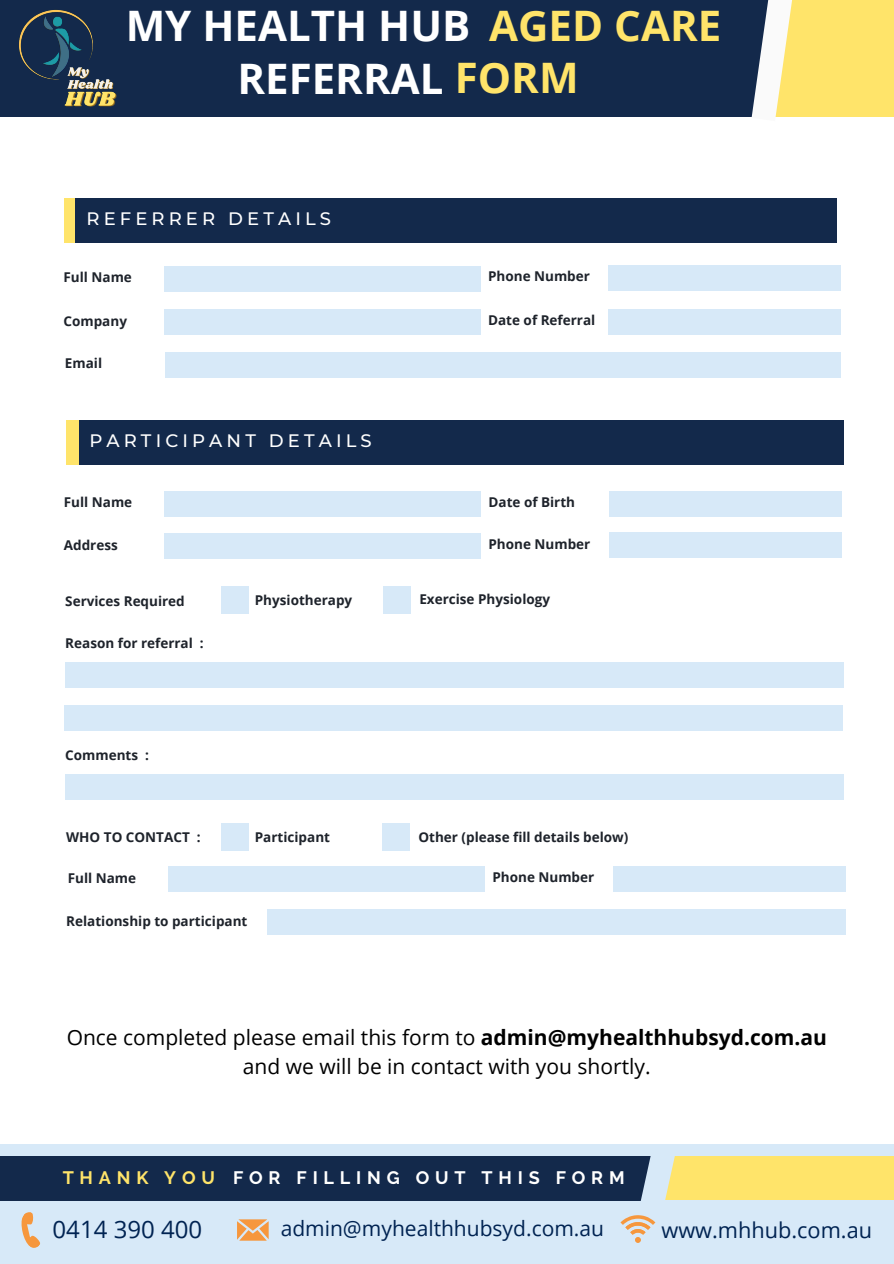
<style>
.page{position:relative;width:894px;height:1264px;background:#fff}
.page>*{position:absolute;margin:0;border:0;box-sizing:border-box;transform-origin:0 0}
.t1{font:700 42px "Open Sans";color:#fff}
.t2{font:24px "Open Sans";color:#002352}
.t3{font:21.75px "Open Sans";color:#002352}
.t4{font:21px/29.2px "Open Sans";color:#000;text-align:center}
.t5{font:21px "Open Sans";color:#002352}
.t6{font:500 18px "Montserrat";letter-spacing:.23em;color:#fff}
.t7{font:700 18px "Raleway";letter-spacing:.32em;color:#fff}
.t8{font:700 18px "Raleway";letter-spacing:.32em;color:#ffe46a}
.t9{font:700 13.5px "Open Sans";color:#1e232b}
.s1{color:#ffe46a}
.s2{font-weight:700}
</style>
<div class="page">
<div style="left:0;top:0;width:774px;height:117px;background:#13294b"></div>
<div style="left:0;top:1143px;width:893px;height:120px;background:#d7e9f8"></div>
<div style="left:0;top:1155px;width:656px;height:45px;background:#13294b"></div>
<div style="left:653px;top:1155px;width:240px;height:44px;background:#ffe46a"></div>
<div style="left:774px;top:0;width:119px;height:117px;background:#ffe46a"></div>
<svg style="left:751px;top:0;width:41px;height:117px"></svg>
<img style="left:19px;top:10px;width:98px;height:97px">
<div style="left:63px;top:198px;width:18px;height:44px;background:#ffe46a"></div>
<div style="left:76px;top:198px;width:760px;height:44px;background:#13294b"></div>
<div style="left:164px;top:266px;width:316px;height:25px;background:#d7e9f8"></div>
<div style="left:608px;top:265px;width:232px;height:26px;background:#d7e9f8"></div>
<div style="left:164px;top:309px;width:316px;height:26px;background:#d7e9f8"></div>
<div style="left:608px;top:309px;width:232px;height:25px;background:#d7e9f8"></div>
<div style="left:165px;top:352px;width:675px;height:25px;background:#d7e9f8"></div>
<div style="left:164px;top:491px;width:317px;height:25px;background:#d7e9f8"></div>
<div style="left:66px;top:420px;width:30px;height:44px;background:#ffe46a"></div>
<div style="left:79px;top:420px;width:764px;height:44px;background:#13294b"></div>
<div style="left:608px;top:491px;width:233px;height:25px;background:#d7e9f8"></div>
<div style="left:164px;top:533px;width:317px;height:26px;background:#d7e9f8"></div>
<div style="left:608px;top:532px;width:233px;height:26px;background:#d7e9f8"></div>
<div style="left:383px;top:586px;width:28px;height:27px;background:#d7e9f8"></div>
<div style="left:221px;top:586px;width:28px;height:28px;background:#d7e9f8"></div>
<div style="left:65px;top:662px;width:779px;height:26px;background:#d7e9f8"></div>
<div style="left:64px;top:705px;width:778px;height:25px;background:#d7e9f8"></div>
<div style="left:65px;top:774px;width:779px;height:25px;background:#d7e9f8"></div>
<div style="left:168px;top:866px;width:317px;height:26px;background:#d7e9f8"></div>
<div style="left:612px;top:865px;width:233px;height:26px;background:#d7e9f8"></div>
<div style="left:267px;top:909px;width:578px;height:25px;background:#d7e9f8"></div>
<svg style="left:237px;top:1219px;width:31px;height:21px"></svg>
<svg style="left:21px;top:1212px;width:20px;height:36px"></svg>
<svg style="left:620px;top:1143px;width:71px;height:99px"></svg>
<div style="left:382px;top:823px;width:28px;height:27px;background:#d7e9f8"></div>
<div style="left:221px;top:823px;width:28px;height:27px;background:#d7e9f8"></div>
<p class="t1" style="left:126px;top:-4px;width:597px">MY HEALTH HUB <span class="s1">AGED CARE</span></p>
<p class="t1" style="left:237px;top:49px;width:342px">REFERRAL <span class="s1">FORM</span></p>
<p class="t6" style="left:86px;top:207px;width:246px">REFERRER DETAILS</p>
<p class="t9" style="left:63px;top:268px;width:70px">Full Name</p>
<p class="t9" style="left:488px;top:267px;width:103px">Phone Number</p>
<p class="t9" style="left:63px;top:311px;width:65px">Company</p>
<p class="t9" style="left:488px;top:310px;width:109px">Date of Referral</p>
<p class="t9" style="left:65px;top:354px;width:39px">Email</p>
<p class="t6" style="left:89px;top:429px;width:284px">PARTICIPANT DETAILS</p>
<p class="t9" style="left:488px;top:493px;width:88px">Date of Birth</p>
<p class="t9" style="left:64px;top:493px;width:70px">Full Name</p>
<p class="t9" style="left:64px;top:535px;width:55px">Address</p>
<p class="t9" style="left:488px;top:534px;width:103px">Phone Number</p>
<p class="t9" style="left:65px;top:591px;width:121px">Services Required</p>
<p class="t9" style="left:255px;top:590px;width:99px">Physiotherapy</p>
<p class="t9" style="left:419px;top:589px;width:132px">Exercise Physiology</p>
<p class="t9" style="left:65px;top:634px;width:140px">Reason for referral :</p>
<p class="t9" style="left:65px;top:745px;width:85px">Comments :</p>
<p class="t9" style="left:66px;top:827px;width:136px">WHO TO CONTACT :</p>
<p class="t9" style="left:255px;top:827px;width:77px">Participant</p>
<p class="t9" style="left:418px;top:827px;width:211px">Other (please fill details below)</p>
<p class="t9" style="left:68px;top:868px;width:70px">Full Name</p>
<p class="t9" style="left:492px;top:867px;width:103px">Phone Number</p>
<p class="t9" style="left:66px;top:911px;width:183px">Relationship to participant</p>
<p class="t4" style="left:67px;top:1022px;width:761px">Once completed please email this form to <span class="s2">admin@myhealthhubsyd.com.au </span>and we will be in contact with you shortly.</p>
<p class="t8" style="left:63px;top:1166px;width:154px">THANK YOU</p>
<p class="t7" style="left:233px;top:1166px;width:393px">FOR FILLING OUT THIS FORM</p>
<p class="t2" style="left:53px;top:1212px;width:151px">0414 390 400</p>
<p class="t5" style="left:280px;top:1213px;width:325px">admin@myhealthhubsyd.com.au</p>
<p class="t3" style="left:661px;top:1214px;width:212px">www.mhhub.com.au</p>
</div>
